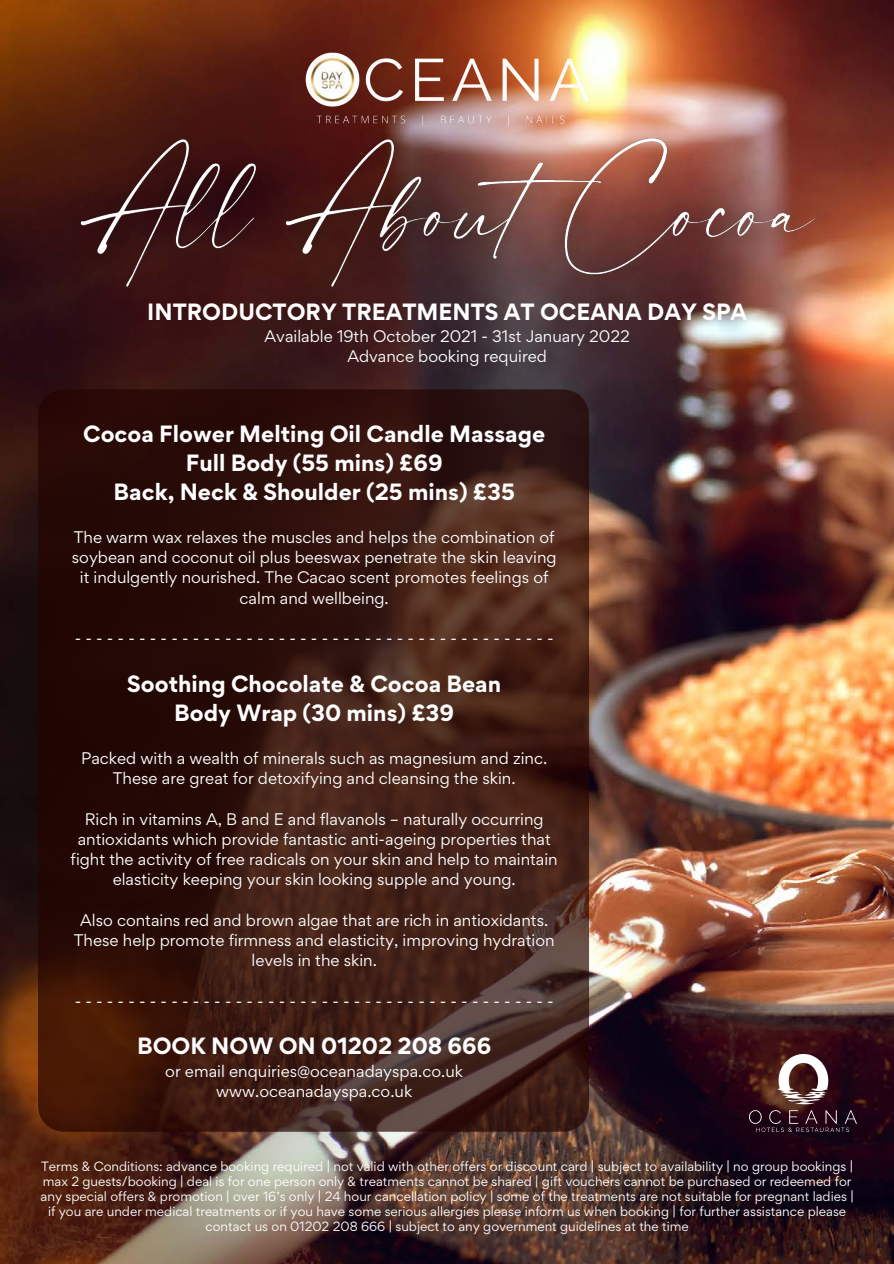
<style>
.page{position:relative;width:894px;height:1264px;background:#fff}
.page>*{position:absolute;margin:0;border:0;box-sizing:border-box;transform-origin:0 0}
.t1{font:700 21px "Gordita";color:#fff}
.t2{font:15px/20.2px "Gordita";color:#fff;text-align:center}
.t3{font:12px/15px "Gordita";color:#fff;text-align:center}
</style>
<div class="page">
<img style="left:0;top:0;width:893px;height:1263px">
<img style="left:305px;top:52px;width:284px;height:32px">
<svg style="left:38px;top:389px;width:551px;height:742px;background:#391912"></svg>
<img style="left:749px;top:1054px;width:106px;height:77px">
<img style="left:44px;top:84px;width:806px;height:252px">
<p class="t1" style="left:147px;top:294px;width:601px">INTRODUCTORY TREATMENTS AT OCEANA DAY SPA</p>
<p class="t2" style="left:264px;top:326px;width:366px">Available 19th October 2021 - 31st January 2022</p>
<p class="t2" style="left:347px;top:346px;width:201px">Advance booking required</p>
<p class="t1" style="left:83px;top:416px;width:463px">Cocoa Flower Melting Oil Candle Massage</p>
<p class="t1" style="left:186px;top:446px;width:258px">Full Body (55 mins) £69</p>
<p class="t1" style="left:114px;top:475px;width:402px">Back, Neck &amp; Shoulder (25 mins) £35</p>
<p class="t2" style="left:72px;top:526px;width:486px">The warm wax relaxes the muscles and helps the combination of soybean and coconut oil plus beeswax penetrate the skin leaving it indulgently nourished. The Cacao scent promotes feelings of calm and wellbeing.</p>
<p class="t2" style="left:75px;top:628px;width:480px">- - - - - - - - - - - - - - - - - - - - - - - - - - - - - - - - - - - - - - - - - - - - -</p>
<p class="t1" style="left:127px;top:666px;width:375px">Soothing Chocolate &amp; Cocoa Bean</p>
<p class="t1" style="left:174px;top:696px;width:281px">Body Wrap (30 mins) £39</p>
<p class="t2" style="left:81px;top:747px;width:467px">Packed with a wealth of minerals such as magnesium and zinc.<br>These are great for detoxifying and cleansing the skin.</p>
<p class="t2" style="left:71px;top:808px;width:488px">Rich in vitamins A, B and E and flavanols – naturally occurring antioxidants which provide fantastic anti-ageing properties that fight the activity of free radicals on your skin and help to maintain elasticity keeping your skin looking supple and young.</p>
<p class="t2" style="left:74px;top:909px;width:482px">Also contains red and brown algae that are rich in antioxidants.<br>These help promote firmness and elasticity, improving hydration levels in the skin.</p>
<p class="t2" style="left:75px;top:990px;width:480px">- - - - - - - - - - - - - - - - - - - - - - - - - - - - - - - - - - - - - - - - - - - - -</p>
<p class="t1" style="left:137px;top:1029px;width:356px">BOOK NOW ON 01202 208 666</p>
<p class="t2" style="left:165px;top:1060px;width:299px">or email enquiries@oceanadayspa.co.uk</p>
<p class="t2" style="left:216px;top:1080px;width:197px">www.oceanadayspa.co.uk</p>
<p class="t3" style="left:41px;top:1158px;width:814px">Terms &amp; Conditions: advance booking required | not valid with other offers or discount card | subject to availability | no group bookings | max 2 guests/booking | deal is for one person only &amp; treatments cannot be shared | gift vouchers cannot be purchased or redeemed for any special offers &amp; promotion | over 16’s only | 24 hour cancellation policy | some of the treatments are not suitable for pregnant ladies | if you are under medical treatments or if you have some serious allergies please inform us when booking | for further assistance please contact us on 01202 208 666 | subject to any government guidelines at the time</p>
</div>
